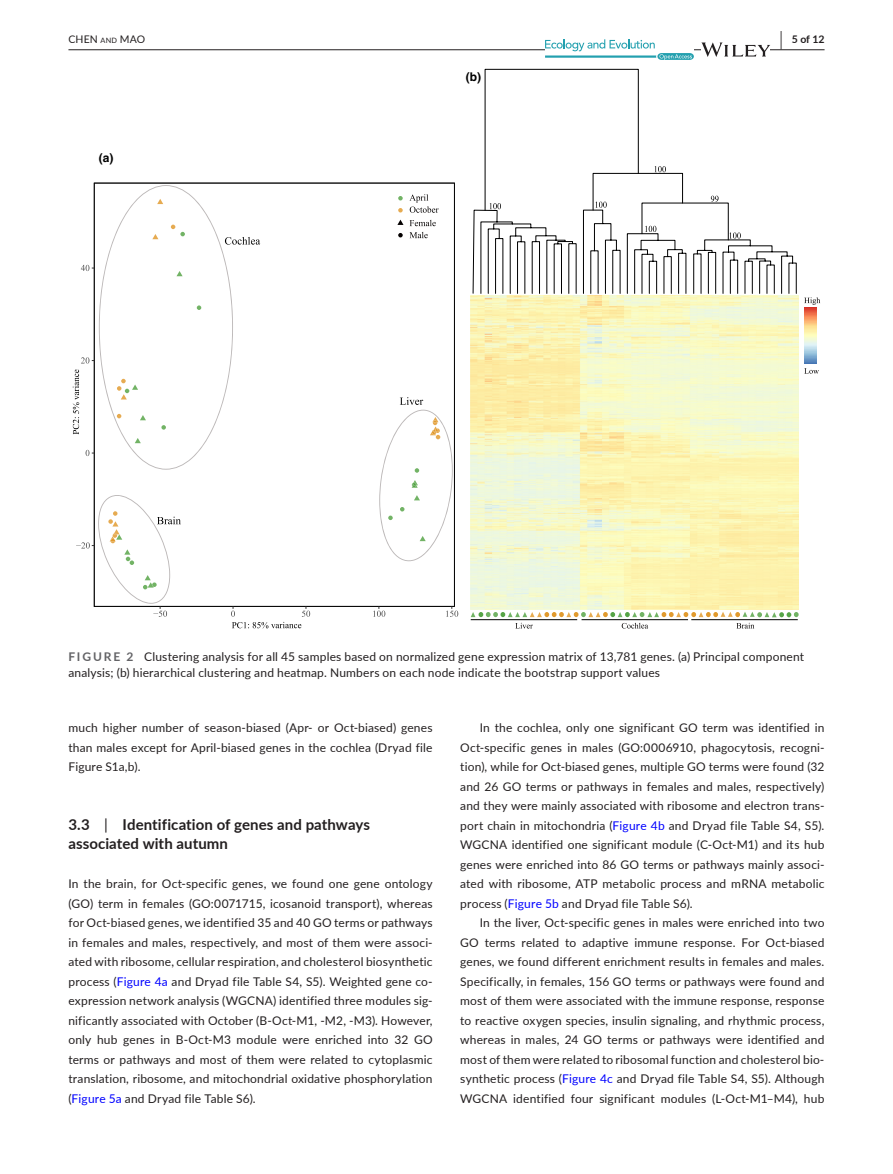
<style>
.page{position:relative;width:893px;height:1174px;background:#fff}
.page>*{position:absolute;margin:0;border:0;box-sizing:border-box;transform-origin:0 0}
.t1{font:700 15px/19.5px "Lato";letter-spacing:.005em;color:#231f20}
.t2{font:12px/19.5px "Lato";letter-spacing:.015em;color:#231f20;text-align:justify}
.t3{font:700 12px "Helvetica";color:#000}
.t4{font:10.5px "Lato";letter-spacing:.015em;color:#231f20}
.t5{font:700 10.5px "Lato";color:#231f20}
.s1{font-size:7.35px}
.s2{font-size:19.5px}
.s3{font-weight:700;color:#636366}
.s4{font-weight:400}
.s5{color:#00f}
</style>
<div class="page">
<hr style="left:68px;top:49px;width:756px;height:1px;background:#231f20">
<svg style="left:545px;top:39px;width:149px;height:21px"></svg>
<svg style="left:701px;top:42px;width:69px;height:15px"></svg>
<svg style="left:472px;top:69px;width:325px;height:225px"></svg>
<svg style="left:471px;top:612px;width:328px;height:5px"></svg>
<svg style="left:94px;top:183px;width:361px;height:424px"></svg>
<svg style="left:373px;top:606px;width:12px;height:11px"></svg>
<svg style="left:446px;top:606px;width:12px;height:11px"></svg>
<svg style="left:231px;top:606px;width:79px;height:22px"></svg>
<svg style="left:73px;top:185px;width:187px;height:284px"></svg>
<svg style="left:379px;top:397px;width:74px;height:164px"></svg>
<svg style="left:76px;top:495px;width:105px;height:122px"></svg>
<hr style="left:471px;top:619px;width:106px;height:1px;background:#000">
<hr style="left:582px;top:619px;width:106px;height:1px;background:#000">
<hr style="left:691px;top:619px;width:107px;height:1px;background:#000">
<svg style="left:736px;top:623px;width:18px;height:5px"></svg>
<svg style="left:515px;top:623px;width:18px;height:5px"></svg>
<svg style="left:622px;top:623px;width:26px;height:5px"></svg>
<svg style="left:804px;top:297px;width:16px;height:77px"></svg>
<img style="left:471px;top:296px;width:328px;height:313px">
<p class="t4" style="left:68px;top:31px;width:78px">CHEN <span class="s1">an d</span> MAO</p>
<p class="t5" style="left:780px;top:31px;width:46px"><span class="s2">|</span> 5 of 12</p>
<p class="t3" style="left:99px;top:150px;width:16px">(a)</p>
<p class="t3" style="left:466px;top:69px;width:17px">(b)</p>
<p class="t2" style="left:68px;top:647px;width:737px;line-height:16.5px"><span class="s3">FIGURE 2</span> Clustering analysis for all 45 samples based on normalized gene expression matrix of 13,781 genes. (a) Principal component analysis; (b) hierarchical clustering and heatmap. Numbers on each node indicate the bootstrap support values</p>
<p class="t2" style="left:68px;top:717px;width:366px">much higher number of season-biased (Apr- or Oct-biased) genes than males except for April-biased genes in the cochlea (Dryad file Figure S1a,b).</p>
<p class="t1" style="left:68px;top:814px;width:303px">3.3 <span class="s4">|</span> Identification of genes and pathways associated with autumn</p>
<p class="t2" style="left:68px;top:873px;width:366px">In the brain, for Oct-specific genes, we found one gene ontology (GO) term in females (GO:0071715, icosanoid transport), whereas for Oct-biased genes, we identified 35 and 40 GO terms or pathways in females and males, respectively, and most of them were associ&shy;ated with ribosome, cellular respiration, and cholesterol biosynthetic process (<span class="s5">Figure 4a</span> and Dryad file Table S4, S5). Weighted gene co&shy;expression network analysis (WGCNA) identified three modules sig&shy;nificantly associated with October (B-Oct-M1, -M2, -M3). However, only hub genes in B-Oct-M3 module were enriched into 32 GO terms or pathways and most of them were related to cytoplasmic translation, ribosome, and mitochondrial oxidative phosphorylation (<span class="s5">Figure 5a</span> and Dryad file Table S6).</p>
<p class="t2" style="left:460px;top:717px;width:366px;text-indent:20px">In the cochlea, only one significant GO term was identified in Oct-specific genes in males (GO:0006910, phagocytosis, recogni&shy;tion), while for Oct-biased genes, multiple GO terms were found (32 and 26 GO terms or pathways in females and males, respectively) and they were mainly associated with ribosome and electron trans&shy;port chain in mitochondria (<span class="s5">Figure 4b</span> and Dryad file Table S4, S5).<br>WGCNA identified one significant module (C-Oct-M1) and its hub genes were enriched into 86 GO terms or pathways mainly associ&shy;ated with ribosome, ATP metabolic process and mRNA metabolic process (<span class="s5">Figure 5b</span> and Dryad file Table S6).</p>
<p class="t2" style="left:460px;top:912px;width:366px;text-indent:20px">In the liver, Oct-specific genes in males were enriched into two GO terms related to adaptive immune response. For Oct-biased genes, we found different enrichment results in females and males.<br>Specifically, in females, 156 GO terms or pathways were found and most of them were associated with the immune response, response to reactive oxygen species, insulin signaling, and rhythmic process, whereas in males, 24 GO terms or pathways were identified and most of them were related to ribosomal function and cholesterol bio&shy;synthetic process (<span class="s5">Figure 4c</span> and Dryad file Table S4, S5). Although WGCNA identified four significant modules (L-Oct-M1–M4), hub</p>
</div>
